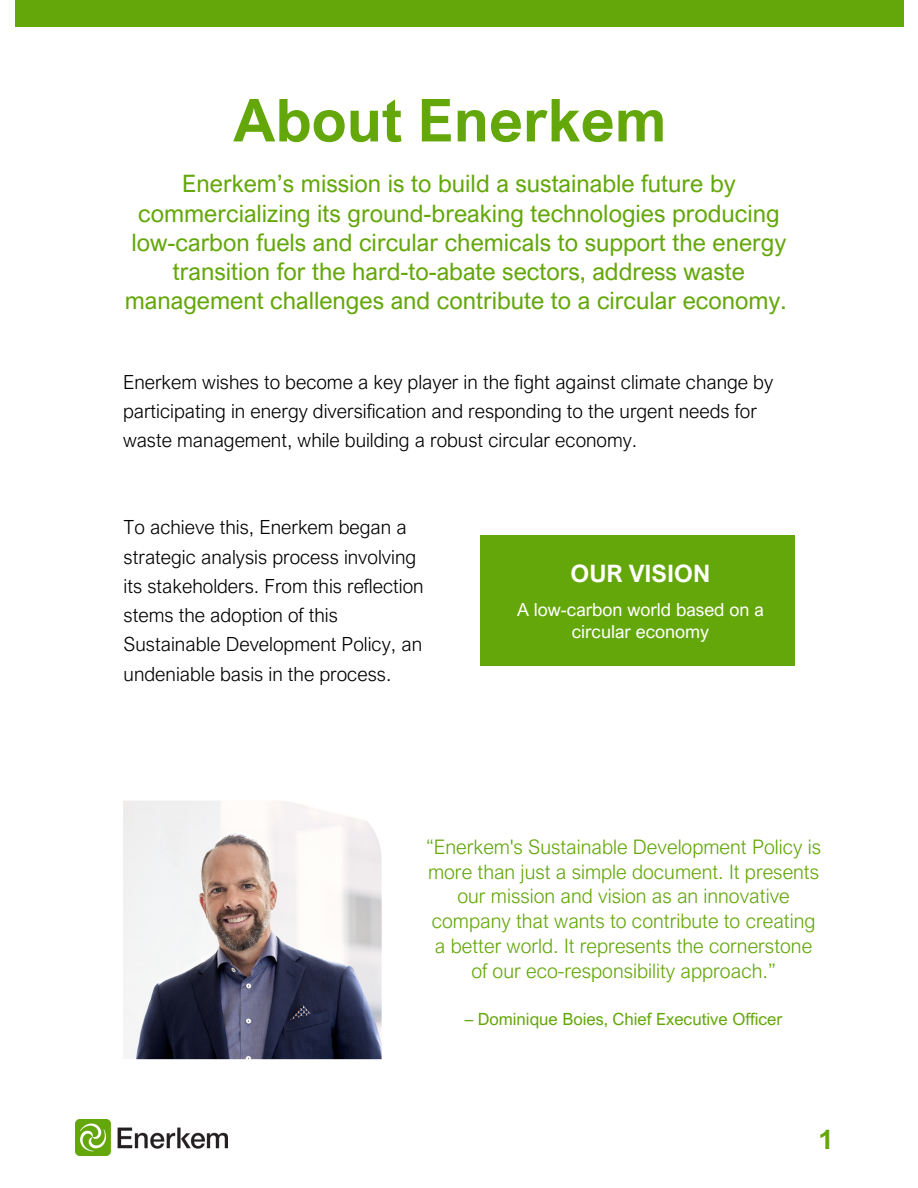
<style>
.page{position:relative;width:918px;height:1188px;background:#fff}
.page>*{position:absolute;margin:0;border:0;box-sizing:border-box;transform-origin:0 0}
.t1{font:700 59.25px "Arial Nova";color:#64a70b}
.t2{font:700 26.85px "Arial Nova";color:#64a70b}
.t3{font:24px/29.2px "Arial Nova";color:#64a70b;text-align:center}
.t4{font:700 24px "Arial Nova";color:#fff}
.t5{font:300 19.95px/24.8px "Arial Nova";color:#64a70b;text-align:center}
.t6{font:300 19.5px/29.2px "Arial Nova";color:#000}
.t7{font:18px/22.5px "Arial Nova";color:#fff;text-align:center}
.t8{font:16.8px "Arial Nova";color:#64a70b}
</style>
<div class="page">
<div style="left:15px;top:0;width:888px;height:27px;background:#64a70b"></div>
<img style="left:75px;top:1120px;width:152px;height:36px">
<img style="left:123px;top:801px;width:259px;height:258px">
<div style="left:480px;top:535px;width:315px;height:131px;background:#64a70b"></div>
<p class="t1" style="left:233px;top:83px;width:435px">About Enerkem</p>
<p class="t3" style="left:125px;top:169px;width:663px">Enerkem’s mission is to build a sustainable future by commercializing its ground-breaking technologies producing low-carbon fuels and circular chemicals to support the energy transition for the hard-to-abate sectors, address waste management challenges and contribute to a circular economy.</p>
<p class="t6" style="left:123px;top:367px;width:652px">Enerkem wishes to become a key player in the fight against climate change by participating in energy diversification and responding to the urgent needs for waste management, while building a robust circular economy.</p>
<p class="t6" style="left:124px;top:512px;width:302px">To achieve this, Enerkem began a strategic analysis process involving its stakeholders. From this reflection stems the adoption of this Sustainable Development Policy, an undeniable basis in the process.</p>
<p class="t4" style="left:571px;top:559px;width:141px">OUR VISION</p>
<p class="t7" style="left:517px;top:598px;width:248px">A low-carbon world based on a circular economy</p>
<p class="t5" style="left:426px;top:834px;width:397px">“Enerkem's Sustainable Development Policy is more than just a simple document. It presents our mission and vision as an innovative company that wants to contribute to creating a better world. It represents the cornerstone of our eco-responsibility approach.”</p>
<p class="t8" style="left:465px;top:1008px;width:319px">– Dominique Boies, Chief Executive Officer</p>
<p class="t2" style="left:819px;top:1122px;width:17px">1</p>
</div>
